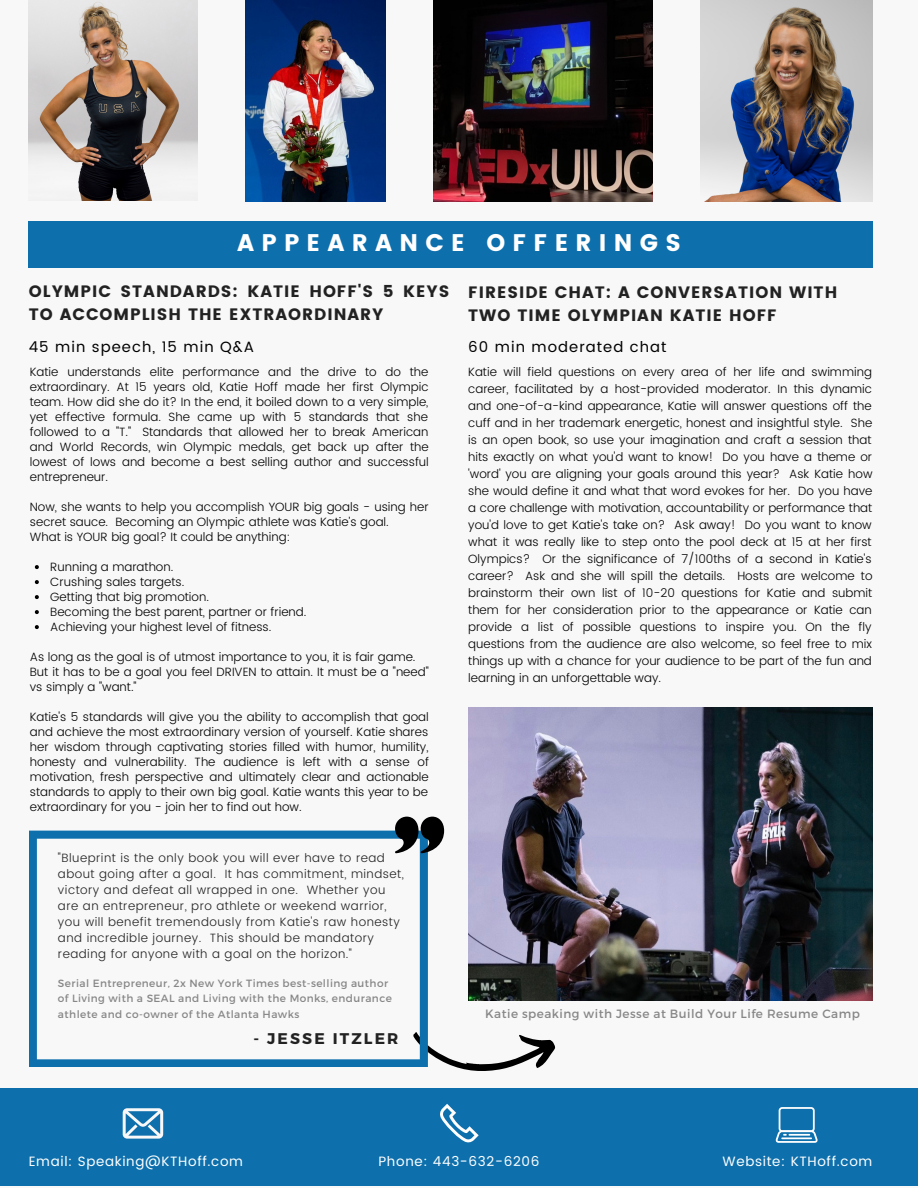
<style>
.page{position:relative;width:918px;height:1188px;background:#f8f8f8}
.page>*{position:absolute;margin:0;border:0;box-sizing:border-box;transform-origin:0 0}
.t1{font:24px "Poppins";letter-spacing:.3em;color:#fff}
.t2{font:16.5px/23px "Poppins";letter-spacing:.06em;color:#222}
.t3{font:700 15.45px "Montserrat";letter-spacing:.14em;color:#222}
.t4{font:14.85px "Poppins";letter-spacing:.07em;color:#000}
.t5{font:13.5px "Poppins";letter-spacing:.05em;color:#fff}
.t6{font:300 12px/15px "Poppins";color:#000;text-align:justify}
.t7{font:300 12px/16px "Poppins";letter-spacing:.04em;color:#222}
.t8{font:12px "Montserrat";letter-spacing:.04em;color:#878787}
.t9{font:10.5px/15.8px "Montserrat";letter-spacing:.04em;color:#878787}
</style>
<div class="page">
<img style="left:433px;top:0;width:219px;height:201px">
<img style="left:245px;top:0;width:141px;height:201px">
<img style="left:29px;top:0;width:169px;height:201px">
<img style="left:700px;top:0;width:172px;height:201px">
<img style="left:468px;top:708px;width:404px;height:292px">
<svg style="left:427px;top:1032px;width:129px;height:39px"></svg>
<svg style="left:29px;top:831px;width:398px;height:236px"></svg>
<svg style="left:395px;top:817px;width:49px;height:36px"></svg>
<div style="left:29px;top:221px;width:844px;height:47px;background:#0d70ad"></div>
<svg style="left:35px;top:565px;width:4px;height:4px"></svg>
<svg style="left:35px;top:580px;width:4px;height:4px"></svg>
<svg style="left:35px;top:595px;width:4px;height:4px"></svg>
<svg style="left:35px;top:610px;width:4px;height:4px"></svg>
<svg style="left:35px;top:625px;width:4px;height:4px"></svg>
<div style="left:0;top:1088px;width:918px;height:98px;background:#0d70ad"></div>
<svg style="left:123px;top:1108px;width:40px;height:31px"></svg>
<svg style="left:440px;top:1104px;width:38px;height:39px"></svg>
<svg style="left:776px;top:1107px;width:42px;height:36px"></svg>
<hr style="left:789px;top:1134px;width:21px;height:2px;background:#fff">
<hr style="left:781px;top:1137px;width:31px;height:2px;background:#fff">
<h1 class="t1" style="left:237px;top:229px;width:445px">APPEARANCE OFFERINGS</h1>
<h2 class="t2" style="left:29px;top:280px;width:422px;line-height:22.5px">OLYMPIC STANDARDS: KATIE HOFF'S 5 KEYS<br>TO ACCOMPLISH THE EXTRAORDINARY</h2>
<p class="t4" style="left:29px;top:338px;width:227px">45 min speech, 15 min Q&amp;A</p>
<h2 class="t2" style="left:468px;top:280px;width:370px">FIRESIDE CHAT: A CONVERSATION WITH<br>TWO TIME OLYMPIAN KATIE HOFF</h2>
<p class="t4" style="left:468px;top:338px;width:200px">60 min moderated chat</p>
<p class="t6" style="left:30px;top:364px;width:401px">Katie understands elite performance and the drive to do the extraordinary. At 15 years old, Katie Hoff made her first Olympic team. How did she do it? In the end, it boiled down to a very simple, yet effective formula. She came up with 5 standards that she followed to a "T." Standards that allowed her to break American and World Records, win Olympic medals, get back up after the lowest of lows and become a best selling author and successful entrepreneur.</p>
<p class="t6" style="left:30px;top:499px;width:400px;text-align:left">Now, she wants to help you accomplish YOUR big goals - using her secret sauce. Becoming an Olympic athlete was Katie’s goal.<br>What is YOUR big goal? It could be anything:</p>
<p class="t6" style="left:50px;top:559px;width:258px;text-align:left">Running a marathon.<br>Crushing sales targets.<br>Getting that big promotion.<br>Becoming the best parent, partner or friend.<br>Achieving your highest level of fitness.</p>
<p class="t6" style="left:30px;top:649px;width:400px;text-align:left">As long as the goal is of utmost importance to you, it is fair game.<br>But it has to be a goal you feel DRIVEN to attain. It must be a "need" vs simply a "want."</p>
<p class="t6" style="left:30px;top:709px;width:401px">Katie's 5 standards will give you the ability to accomplish that goal and achieve the most extraordinary version of yourself. Katie shares her wisdom through captivating stories filled with humor, humility, honesty and vulnerability. The audience is left with a sense of motivation, fresh perspective and ultimately clear and actionable standards to apply to their own big goal. Katie wants this year to be extraordinary for you - join her to find out how.</p>
<p class="t7" style="left:58px;top:850px;width:347px">"Blueprint is the only book you will ever have to read about going after a goal. It has commitment, mindset, victory and defeat all wrapped in one. Whether you are an entrepreneur, pro athlete or weekend warrior, you will benefit tremendously from Katie's raw honesty and incredible journey. This should be mandatory reading for anyone with a goal on the horizon."</p>
<p class="t9" style="left:58px;top:975px;width:335px">Serial Entrepreneur, 2x New York Times best-selling author of Living with a SEAL and Living with the Monks, endurance athlete and co-owner of the Atlanta Hawks</p>
<p class="t3" style="left:253px;top:1028px;width:146px">- JESSE ITZLER</p>
<p class="t6" style="left:468px;top:363px;width:406px;line-height:17px">Katie will field questions on every area of her life and swimming career, facilitated by a host-provided moderator. In this dynamic and one-of-a-kind appearance, Katie will answer questions off the cuff and in her trademark energetic, honest and insightful style. She is an open book, so use your imagination and craft a session that hits exactly on what you'd want to know! Do you have a theme or 'word' you are aligning your goals around this year? Ask Katie how she would define it and what that word evokes for her. Do you have a core challenge with motivation, accountability or performance that you'd love to get Katie's take on? Ask away! Do you want to know what it was really like to step onto the pool deck at 15 at her first Olympics? Or the significance of 7/100ths of a second in Katie's career? Ask and she will spill the details. Hosts are welcome to brainstorm their own list of 10-20 questions for Katie and submit them for her consideration prior to the appearance or Katie can provide a list of possible questions to inspire you. On the fly questions from the audience are also welcome, so feel free to mix things up with a chance for your audience to be part of the fun and learning in an unforgettable way.</p>
<p class="t8" style="left:485px;top:1006px;width:376px">Katie speaking with Jesse at Build Your Life Resume Camp</p>
<p class="t5" style="left:29px;top:1153px;width:216px">Email: Speaking@KTHoff.com</p>
<p class="t5" style="left:379px;top:1153px;width:162px">Phone: 443-632-6206</p>
<p class="t5" style="left:723px;top:1153px;width:151px">Website: KTHoff.com</p>
</div>
